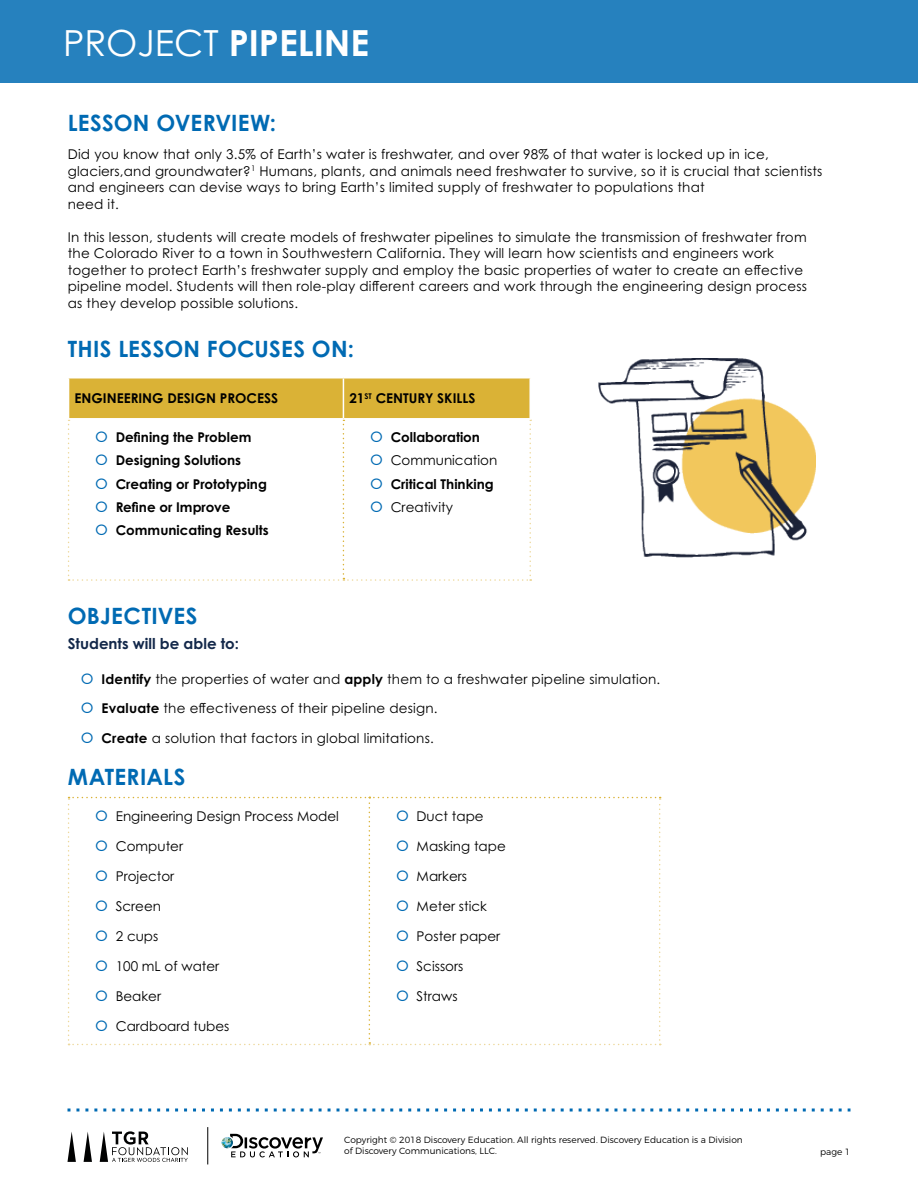
<style>
.page{position:relative;width:918px;height:1188px;background:#fff}
.page>*{position:absolute;margin:0;border:0;box-sizing:border-box;transform-origin:0 0}
.t1{font:700 36px "Century Gothic Pro";color:#fff}
.t2{font:700 22.5px "Century Gothic Pro";letter-spacing:.01em;color:#006ab3}
.t3{font:700 15px "Century Gothic Pro";color:#13284a}
.t4{font:13.5px/16.5px "Century Gothic Pro";letter-spacing:.015em;color:#000}
.t5{font:700 13.5px/23.2px "Century Gothic Pro";color:#000}
.t6{font:300 9px/10.8px "Montserrat";color:#000}
.s1{font-weight:400}
.s2{font-family:"Montserrat";font-weight:300;font-size:15px;color:#006ab3}
.s3{font-weight:700}
</style>
<div class="page">
<svg style="left:68px;top:1108px;width:782px;height:4px"></svg>
<svg style="left:84px;top:1132px;width:8px;height:30px"></svg>
<svg style="left:67px;top:1132px;width:9px;height:30px"></svg>
<svg style="left:100px;top:1131px;width:88px;height:31px"></svg>
<svg style="left:222px;top:1134px;width:101px;height:23px"></svg>
<hr style="left:208px;top:1127px;width:1px;height:37px;background:#000">
<div style="left:0;top:0;width:918px;height:83px;background:#2681be"></div>
<svg style="left:68px;top:379px;width:463px;height:202px"></svg>
<hr style="left:68px;top:379px;width:1px;height:39px;background:#fff">
<hr style="left:529px;top:379px;width:2px;height:39px;background:#fff">
<hr style="left:343px;top:379px;width:1px;height:39px;background:#fff">
<hr style="left:68px;top:418px;width:275px;height:2px;background:#fff">
<hr style="left:343px;top:418px;width:188px;height:2px;background:#fff">
<svg style="left:68px;top:797px;width:593px;height:248px"></svg>
<img style="left:599px;top:359px;width:217px;height:198px">
<h1 class="t1" style="left:63px;top:21px;width:308px"><span class="s1">PROJECT</span> PIPELINE</h1>
<h2 class="t2" style="left:68px;top:108px;width:210px">LESSON OVERVIEW:</h2>
<p class="t4" style="left:68px;top:146px;width:756px">Did you know that only 3.5% of Earth’s water is freshwater, and over 98% of that water is locked up in ice, glaciers,and groundwater?<sup>1</sup> Humans, plants, and animals need freshwater to survive, so it is crucial that scientists and engineers can devise ways to bring Earth’s limited supply of freshwater to populations that<br>need it.</p>
<p class="t4" style="left:68px;top:229px;width:741px">In this lesson, students will create models of freshwater pipelines to simulate the transmission of freshwater from the Colorado River to a town in Southwestern California. They will learn how scientists and engineers work together to protect Earth’s freshwater supply and employ the basic properties of water to create an effective pipeline model. Students will then role-play different careers and work through the engineering design process as they develop possible solutions.</p>
<h2 class="t2" style="left:68px;top:335px;width:288px">THIS LESSON FOCUSES ON:</h2>
<p class="t5" style="left:75px;top:386px;width:205px">ENGINEERING DESIGN PROCESS</p>
<p class="t5" style="left:349px;top:386px;width:127px">21<sup>ST</sup> CENTURY SKILLS</p>
<p class="t5" style="left:96px;top:425px;width:175px"><span class="s2">O</span> Defining the Problem<br><span class="s2">O</span> Designing Solutions<br><span class="s2">O</span> Creating or Prototyping<br><span class="s2">O</span> Refine or Improve<br><span class="s2">O</span> Communicating Results</p>
<p class="t5" style="left:370px;top:425px;width:128px"><span class="s2">O</span> Collaboration<br><span class="s2">O</span> <span class="s1">Communication<br></span><span class="s2">O</span> Critical Thinking<br><span class="s2">O</span> <span class="s1">Creativity</span></p>
<h2 class="t2" style="left:68px;top:601px;width:131px">OBJECTIVES</h2>
<p class="t3" style="left:68px;top:634px;width:173px">Students will be able to:</p>
<p class="t4" style="left:81px;top:665px;width:581px;line-height:28.5px"><span class="s2">O</span> <span class="s3">Identify</span> the properties of water and <span class="s3">apply</span> them to a freshwater pipeline simulation.<br><span class="s2">O</span> <span class="s3">Evaluate</span> the effectiveness of their pipeline design.</p>
<p class="t4" style="left:81px;top:729px;width:354px"><span class="s2">O</span> <span class="s3">Create</span> a solution that factors in global limitations.</p>
<h2 class="t2" style="left:68px;top:763px;width:119px">MATERIALS</h2>
<p class="t4" style="left:96px;top:808px;width:245px"><span class="s2">O</span> Engineering Design Process Model</p>
<p class="t4" style="left:96px;top:838px;width:89px"><span class="s2">O</span> Computer</p>
<p class="t4" style="left:96px;top:868px;width:80px"><span class="s2">O</span> Projector</p>
<p class="t4" style="left:96px;top:898px;width:67px"><span class="s2">O</span> Screen</p>
<p class="t4" style="left:96px;top:928px;width:64px"><span class="s2">O</span> 2 cups</p>
<p class="t4" style="left:96px;top:958px;width:125px"><span class="s2">O</span> 100 mL of water</p>
<p class="t4" style="left:96px;top:988px;width:67px"><span class="s2">O</span> Beaker</p>
<p class="t4" style="left:96px;top:1018px;width:135px"><span class="s2">O</span> Cardboard tubes</p>
<p class="t4" style="left:396px;top:808px;width:89px"><span class="s2">O</span> Duct tape</p>
<p class="t4" style="left:396px;top:838px;width:111px"><span class="s2">O</span> Masking tape</p>
<p class="t4" style="left:396px;top:868px;width:72px"><span class="s2">O</span> Markers</p>
<p class="t4" style="left:396px;top:898px;width:92px"><span class="s2">O</span> Meter stick</p>
<p class="t4" style="left:396px;top:928px;width:105px"><span class="s2">O</span> Poster paper</p>
<p class="t4" style="left:396px;top:958px;width:69px"><span class="s2">O</span> Scissors</p>
<p class="t4" style="left:396px;top:988px;width:63px"><span class="s2">O</span> Straws</p>
<p class="t6" style="left:344px;top:1134px;width:400px">Copyright © 2018 Discovery Education. All rights reserved. Discovery Education is a Division of Discovery Communications, LLC.</p>
<p class="t6" style="left:820px;top:1146px;width:32px">page 1</p>
</div>
